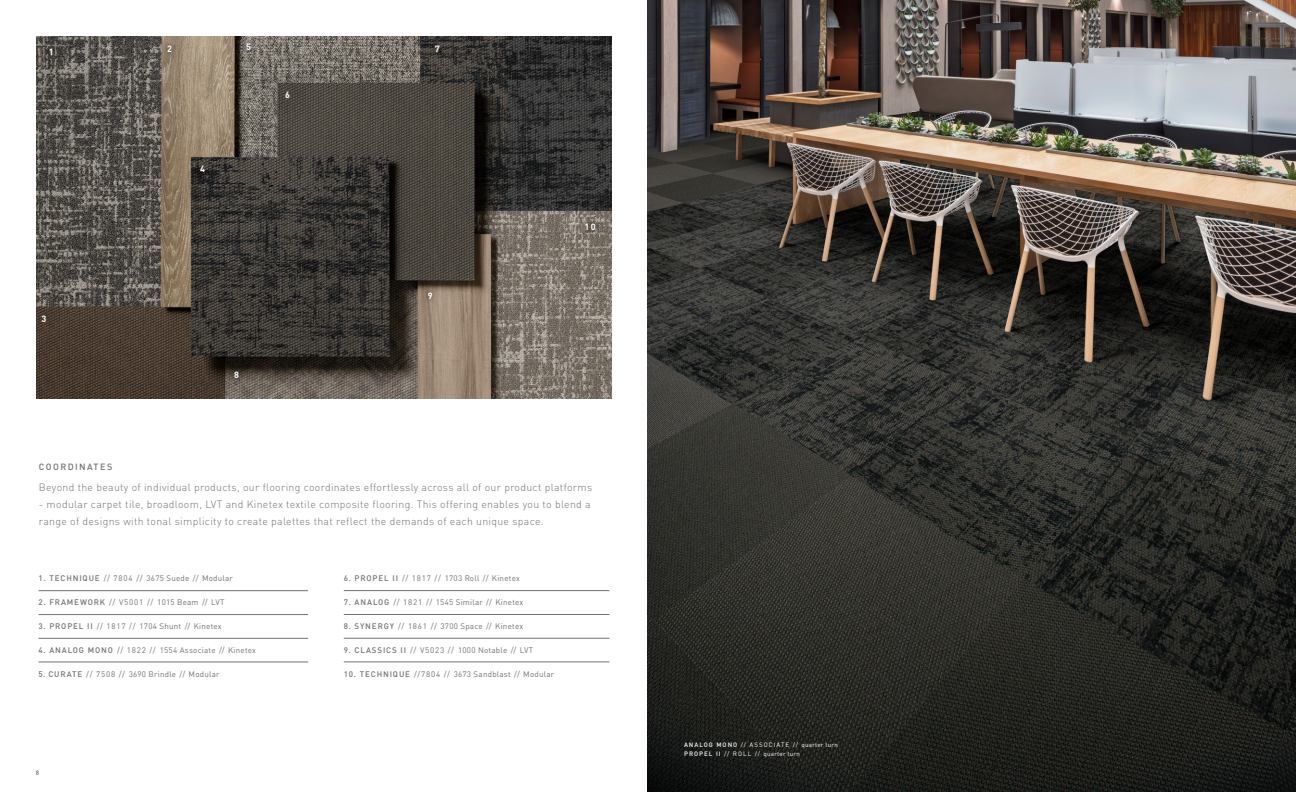
<style>
.page{position:relative;width:1296px;height:792px;background:#fff}
.page>*{position:absolute;margin:0;border:0;box-sizing:border-box;transform-origin:0 0}
.t1{font:300 10.5px/17px "DINOT";letter-spacing:.03em;color:#6f7271}
.t2{font:500 9px "DINOT";letter-spacing:.16em;color:#6f7271}
.t3{font:700 9px "DINOT";color:#fff}
.t4{font:8px "DINOT";letter-spacing:.03em;color:#6f7271}
.t5{font:6.3px/9px "DINOT";letter-spacing:.03em;color:#fff}
.t6{font:500 6.3px "DINOT";color:#6f7271}
.s1{font-weight:500}
</style>
<div class="page">
<hr style="left:39px;top:591px;width:269px;height:1px;background:#6f7271">
<hr style="left:39px;top:614px;width:269px;height:1px;background:#6f7271">
<hr style="left:39px;top:638px;width:269px;height:1px;background:#6f7271">
<hr style="left:39px;top:662px;width:269px;height:1px;background:#6f7271">
<hr style="left:344px;top:590px;width:265px;height:1px;background:#6f7271">
<hr style="left:344px;top:614px;width:265px;height:1px;background:#6f7271">
<hr style="left:344px;top:638px;width:265px;height:1px;background:#6f7271">
<hr style="left:344px;top:662px;width:265px;height:1px;background:#6f7271">
<img style="left:648px;top:0;width:648px;height:792px">
<img style="left:36px;top:36px;width:576px;height:363px">
<div style="left:45px;top:44px;width:13px;height:16px;background:#000;opacity:.75"></div>
<div style="left:163px;top:40px;width:14px;height:17px;background:#000;opacity:.75"></div>
<div style="left:195px;top:161px;width:15px;height:17px;background:#000;opacity:.75"></div>
<svg style="left:248px;top:54px;width:79px;height:80px;background:#67615a"></svg>
<div style="left:229px;top:367px;width:15px;height:17px;background:#000;opacity:.75"></div>
<div style="left:430px;top:40px;width:14px;height:17px;background:#000;opacity:.75"></div>
<div style="left:242px;top:38px;width:14px;height:17px;background:#000;opacity:.75"></div>
<svg style="left:576px;top:214px;width:29px;height:25px"></svg>
<div style="left:423px;top:288px;width:14px;height:16px;background:#000;opacity:.75"></div>
<p class="t3" style="left:49px;top:46px;width:6px">1</p>
<p class="t3" style="left:41px;top:313px;width:6px">3</p>
<p class="t3" style="left:167px;top:42px;width:6px">2</p>
<p class="t3" style="left:200px;top:163px;width:6px">4</p>
<p class="t3" style="left:246px;top:41px;width:6px">5</p>
<p class="t3" style="left:435px;top:42px;width:6px">7</p>
<p class="t3" style="left:285px;top:88px;width:6px">6</p>
<p class="t3" style="left:234px;top:369px;width:6px">8</p>
<p class="t3" style="left:428px;top:290px;width:6px">9</p>
<p class="t3" style="left:585px;top:221px;width:13px">10</p>
<p class="t2" style="left:39px;top:461px;width:75px">COORDINATES</p>
<h1 class="t1" style="left:39px;top:479px;width:555px">Beyond the beauty of individual products, our flooring coordinates effortlessly across all of our product platforms</h1>
<h1 class="t1" style="left:39px;top:496px;width:553px">- modular carpet tile, broadloom, LVT and Kinetex textile composite flooring. This offering enables you to blend a range of designs with tonal simplicity to create palettes that reflect the demands of each unique space.</h1>
<p class="t4" style="left:39px;top:573px;width:196px"><span class="s1">1. TECHNIQUE</span> // 7804 // 3675 Suede // Modular</p>
<p class="t4" style="left:39px;top:597px;width:187px"><span class="s1">2. FRAMEWORK</span> // V5001 // 1015 Beam // LVT</p>
<p class="t4" style="left:39px;top:621px;width:185px"><span class="s1">3. PROPEL II</span> // 1817 // 1704 Shunt // Kinetex</p>
<p class="t4" style="left:39px;top:645px;width:219px"><span class="s1">4. ANALOG MONO</span> // 1822 // 1554 Associate // Kinetex</p>
<p class="t4" style="left:39px;top:669px;width:183px"><span class="s1">5. CURATE</span> // 7508 // 3690 Brindle // Modular</p>
<p class="t6" style="left:36px;top:769px;width:5px">8</p>
<p class="t4" style="left:344px;top:573px;width:178px"><span class="s1">6. PROPEL II</span> // 1817 // 1703 Roll // Kinetex</p>
<p class="t4" style="left:344px;top:597px;width:181px"><span class="s1">7. ANALOG</span> // 1821 // 1545 Similar // Kinetex</p>
<p class="t4" style="left:344px;top:621px;width:181px"><span class="s1">8. SYNERGY</span> // 1861 // 3700 Space // Kinetex</p>
<p class="t4" style="left:344px;top:645px;width:191px"><span class="s1">9. CLASSICS II</span> // V5023 // 1000 Notable // LVT</p>
<p class="t4" style="left:344px;top:669px;width:212px"><span class="s1">10. TECHNIQUE</span> //7804 // 3673 Sandblast // Modular</p>
<p class="t5" style="left:684px;top:740px;width:155px"><span class="s1">ANALOG MONO</span> // ASSOCIATE // quarter turn<br><span class="s1">PROPEL II</span> // ROLL // quarter turn</p>
</div>
